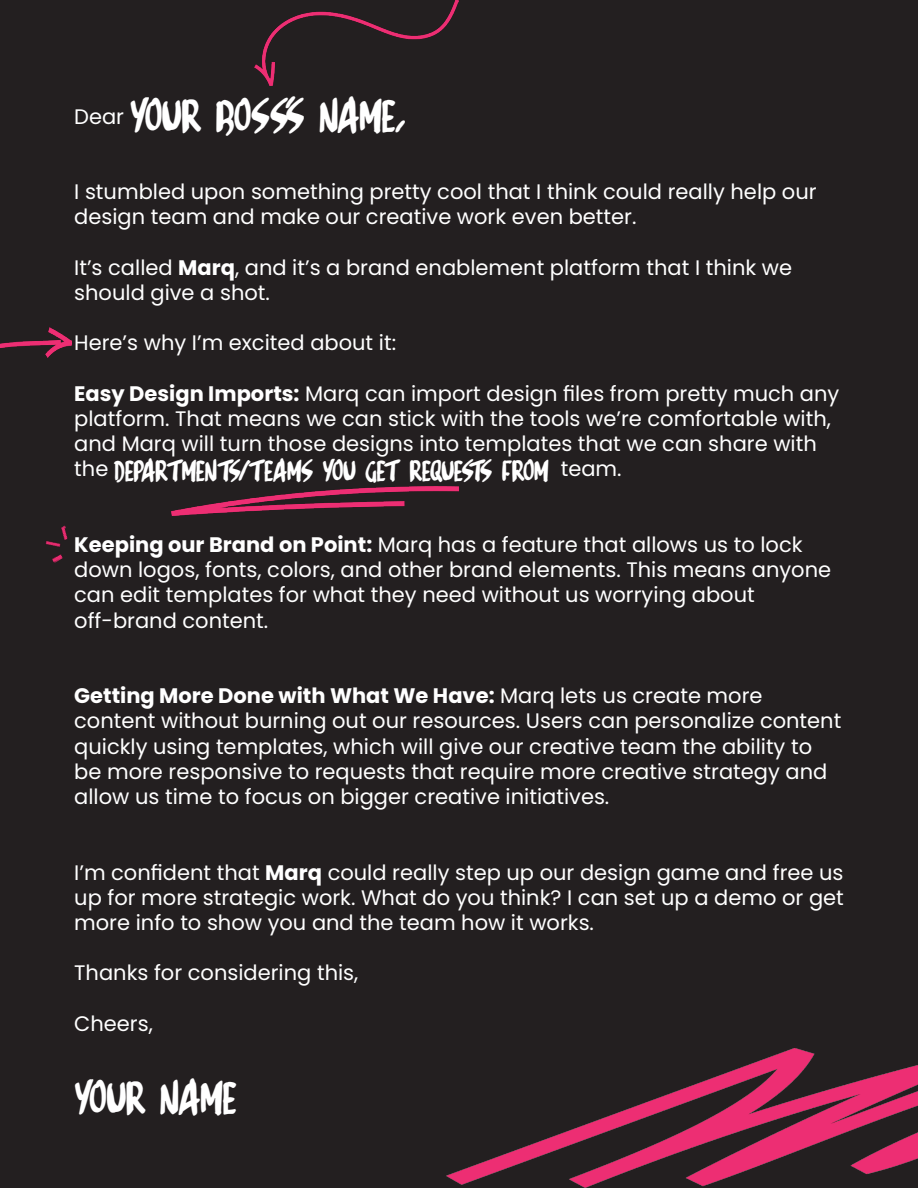
<style>
.page{position:relative;width:918px;height:1188px;background:#fff}
.page>*{position:absolute;margin:0;border:0;box-sizing:border-box;transform-origin:0 0}
.t1{font:21px/25.2px "Poppins";color:#fff}
.t2{font:21px "Sketchalot";letter-spacing:-.09em;color:#fff}
.t3{font:13.5px "Sketchalot";letter-spacing:-.115em;color:#fff}
.s1{font-family:"Poppins"}
.s2{font-weight:700}
.s3{font-family:"Poppins";font-size:21px}
</style>
<div class="page">
<div style="left:1px;top:1px;width:916px;height:1186px;background:#231f20"></div>
<img style="left:254px;top:0;width:204px;height:86px">
<img style="left:172px;top:487px;width:287px;height:28px">
<img style="left:45px;top:526px;width:23px;height:37px">
<img style="left:446px;top:1049px;width:472px;height:139px">
<img style="left:0;top:327px;width:72px;height:30px">
<p class="t2" style="left:74px;top:104px;width:334px"><span class="s1">Dear</span> YOUR BOSS’S NAME,</p>
<p class="t1" style="left:74px;top:179px;width:744px">I stumbled upon something pretty cool that I think could really help our design team and make our creative work even better.</p>
<p class="t1" style="left:74px;top:255px;width:719px">It’s called <span class="s2">Marq</span>, and it’s a brand enablement platform that I think we should give a shot.</p>
<p class="t1" style="left:74px;top:331px;width:323px">Here’s why I’m excited about it:</p>
<p class="t1" style="left:74px;top:381px;width:767px"><span class="s2">Easy Design Imports:</span> Marq can import design files from pretty much any platform. That means we can stick with the tools we’re comfortable with, and Marq will turn those designs into templates that we can share with</p>
<p class="t3" style="left:74px;top:464px;width:549px"><span class="s3">the</span> DEPARTMEN TS/TEAMS YOU GET REQUESTS FROM <span class="s3">team.</span></p>
<p class="t1" style="left:74px;top:532px;width:758px"><span class="s2">Keeping our Brand on Point:</span> Marq has a feature that allows us to lock down logos, fonts, colors, and other brand elements. This means anyone can edit templates for what they need without us worrying about off-brand content.</p>
<p class="t1" style="left:74px;top:683px;width:769px"><span class="s2">Getting More Done with What We Have:</span> Marq lets us create more content without burning out our resources. Users can personalize content quickly using templates, which will give our creative team the ability to be more responsive to requests that require more creative strategy and allow us time to focus on bigger creative initiatives.</p>
<p class="t1" style="left:74px;top:860px;width:771px;text-align:justify">I’m confident that <span class="s2">Marq</span> could really step up our design game and free us up for more strategic work. What do you think? I can set up a demo or get more info to show you and the team how it works.</p>
<p class="t1" style="left:74px;top:961px;width:286px">Thanks for considering this,</p>
<p class="t1" style="left:74px;top:1011px;width:80px">Cheers,</p>
<p class="t2" style="left:74px;top:1087px;width:165px">YOUR NAME</p>
</div>
